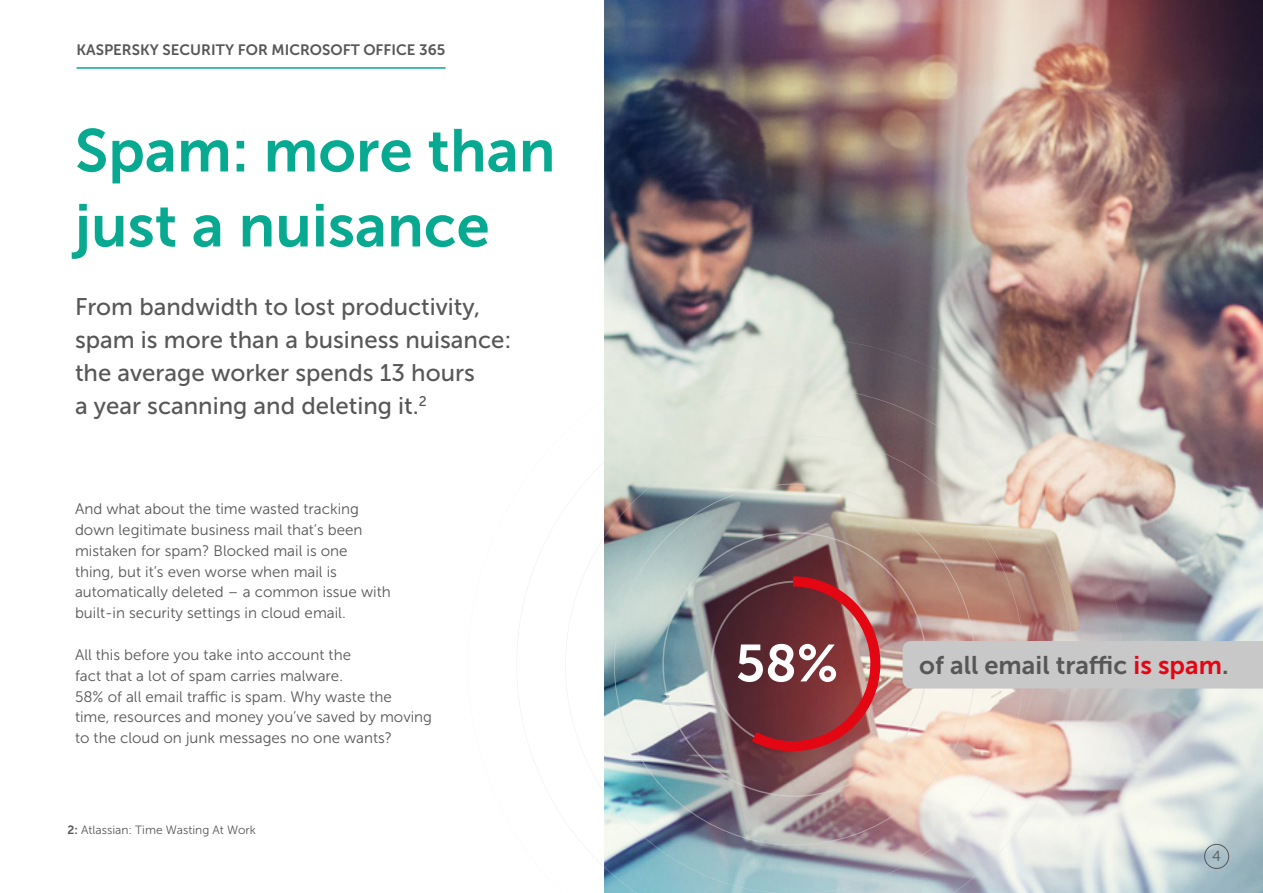
<style>
.page{position:relative;width:1263px;height:893px;background:#fff}
.page>*{position:absolute;margin:0;border:0;box-sizing:border-box;transform-origin:0 0}
.t1{font:60px/75px "Museo Sans 700";color:#07a990}
.t2{font:52.05px "Museo Sans 700";color:#fff}
.t3{font:25.5px "Museo Sans 700";color:#575757}
.t4{font:24px/33px "Museo Sans 500";color:#575757}
.t5{font:15.15px/20.9px "Museo Sans 300";color:#575757}
.t6{font:15px "Museo Sans 700";color:#575757}
.t7{font:14.55px "Museo Sans 300";color:#575757}
.t8{font:12px "Museo Sans 300";color:#575757}
.s1{font-family:"Museo Sans 700"}
.s2{color:#e30613}
</style>
<div class="page">
<img style="left:605px;top:0;width:658px;height:893px">
<svg style="left:604px;top:338px;width:518px;height:555px;background:#c3bcb8"></svg>
<svg style="left:547px;top:386px;width:526px;height:507px"></svg>
<img style="left:565px;top:435px;width:459px;height:458px">
<img style="left:614px;top:484px;width:362px;height:361px">
<img style="left:662px;top:532px;width:265px;height:265px">
<svg style="left:711px;top:576px;width:169px;height:175px;background:#833f44"></svg>
<div style="left:1204px;top:844px;width:25px;height:25px;border:1px solid #575757;border-radius:50%"></div>
<div style="left:902px;top:641px;width:361px;height:48px;background:#c8c8c8"></div>
<hr style="left:77px;top:67px;width:368px;height:2px;background:#07a990">
<p class="t6" style="left:77px;top:41px;width:370px">KASPERSKY SECURITY FOR MICROSOFT OFFICE 365</p>
<h1 class="t1" style="left:75px;top:113px;width:482px">Spam: more than just a nuisance</h1>
<h3 class="t4" style="left:75px;top:290px;width:438px">From bandwidth to lost productivity, spam is more than a business nuisance: the average worker spends 13 hours<br>a year scanning and deleting it.<sup>2</sup></h3>
<p class="t5" style="left:75px;top:498px;width:317px">And what about the time wasted tracking down legitimate business mail that’s been mistaken for spam? Blocked mail is one<br>thing, but it’s even worse when mail is automatically deleted – a common issue with built-in security settings in cloud email.</p>
<p class="t5" style="left:75px;top:644px;width:359px">All this before you take into account the<br>fact that a lot of spam carries malware.<br>58% of all email traffic is spam. Why waste the<br>time, resources and money you’ve saved by moving to the cloud on junk messages no one wants?</p>
<p class="t8" style="left:68px;top:824px;width:190px"><span class="s1">2:</span> Atlassian: Time Wasting At Work</p>
<h2 class="t2" style="left:736px;top:634px;width:104px">58%</h2>
<h3 class="t3" style="left:919px;top:651px;width:311px">of all email traffic <span class="s2">is spam</span>.</h3>
<p class="t7" style="left:1212px;top:848px;width:10px">4</p>
</div>
